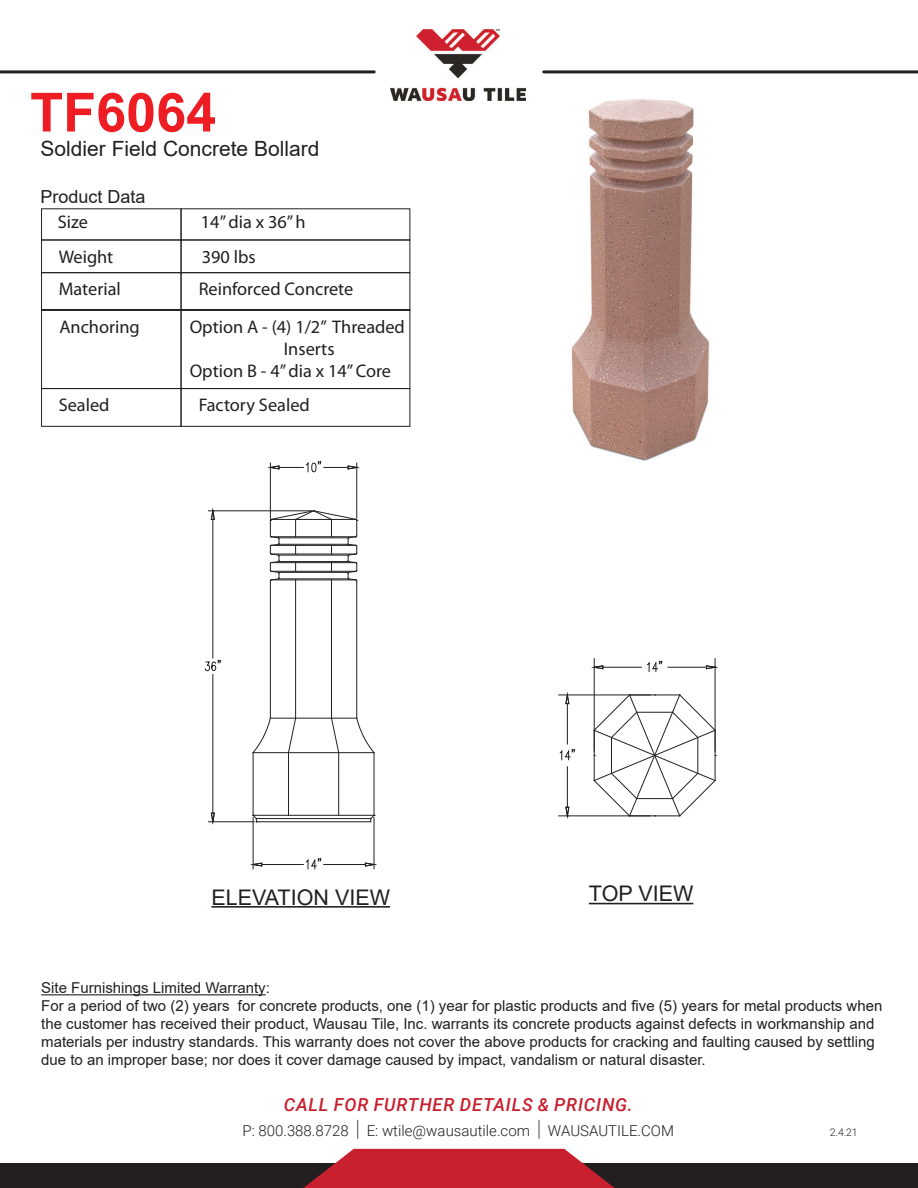
<style>
.page{position:relative;width:918px;height:1188px;background:#fff}
.page>*{position:absolute;margin:0;border:0;box-sizing:border-box;transform-origin:0 0}
.t1{font:700 54px "Arial";color:#ee1d23}
.t2{font:21.45px "Arial";color:#231f20}
.t3{font:21px "Arial";color:#231f20}
.t4{font:18.3px "Myriad Pro";color:#231f20}
.t5{font:italic 500 18px "Roboto";letter-spacing:.045em;color:#c9202f}
.t6{font:18px "Arial";color:#231f20}
.t7{font:15px/18px "Arial";color:#231f20}
.t8{font:300 15px "Roboto";color:#231f20}
.t9{font:300 10.5px "Roboto";color:#231f20}
.s1{font-size:22.5px}
</style>
<div class="page">
<hr style="left:41px;top:994px;width:225px;height:1px;background:#231f20">
<hr style="left:589px;top:903px;width:104px;height:1px;background:#231f20">
<hr style="left:211px;top:906px;width:179px;height:2px;background:#231f20">
<div style="left:0;top:1163px;width:918px;height:25px;background:#231f20"></div>
<svg style="left:303px;top:1149px;width:312px;height:39px"></svg>
<img style="left:391px;top:29px;width:135px;height:71px">
<hr style="left:0;top:70px;width:374px;height:3px;background:#231f20">
<hr style="left:544px;top:70px;width:374px;height:3px;background:#231f20">
<div style="left:41px;top:209px;width:140px;height:31px;border:1px solid #231f20"></div>
<div style="left:181px;top:209px;width:229px;height:31px;border:1px solid #231f20"></div>
<div style="left:41px;top:240px;width:140px;height:33px;border:1px solid #231f20"></div>
<div style="left:181px;top:240px;width:229px;height:33px;border:1px solid #231f20"></div>
<div style="left:41px;top:272px;width:140px;height:39px;border:1px solid #231f20"></div>
<div style="left:181px;top:272px;width:229px;height:39px;border:1px solid #231f20"></div>
<div style="left:41px;top:309px;width:140px;height:80px;border:1px solid #231f20"></div>
<div style="left:181px;top:309px;width:229px;height:80px;border:1px solid #231f20"></div>
<img style="left:571px;top:98px;width:139px;height:363px">
<hr style="left:594px;top:659px;width:1px;height:92px;background:#231f20">
<hr style="left:715px;top:659px;width:1px;height:92px;background:#231f20">
<hr style="left:603px;top:667px;width:38px;height:1px;background:#231f20">
<hr style="left:668px;top:667px;width:38px;height:1px;background:#231f20">
<svg style="left:591px;top:665px;width:13px;height:5px"></svg>
<svg style="left:705px;top:665px;width:13px;height:5px"></svg>
<svg style="left:647px;top:660px;width:16px;height:12px"></svg>
<hr style="left:559px;top:695px;width:91px;height:1px;background:#231f20">
<hr style="left:559px;top:815px;width:91px;height:1px;background:#231f20">
<hr style="left:567px;top:704px;width:1px;height:40px;background:#231f20">
<hr style="left:567px;top:767px;width:1px;height:40px;background:#231f20">
<svg style="left:565px;top:692px;width:5px;height:13px"></svg>
<svg style="left:565px;top:806px;width:5px;height:13px"></svg>
<svg style="left:559px;top:748px;width:16px;height:13px"></svg>
<hr style="left:253px;top:815px;width:121px;height:1px;background:#231f20">
<hr style="left:256px;top:821px;width:115px;height:1px;background:#231f20">
<hr style="left:256px;top:818px;width:115px;height:1px;background:#231f20">
<hr style="left:270px;top:718px;width:87px;height:1px;background:#231f20">
<svg style="left:287px;top:717px;width:10px;height:37px"></svg>
<hr style="left:253px;top:752px;width:121px;height:1px;background:#231f20">
<svg style="left:252px;top:717px;width:19px;height:37px"></svg>
<hr style="left:288px;top:753px;width:1px;height:62px;background:#231f20">
<hr style="left:338px;top:753px;width:1px;height:62px;background:#231f20">
<svg style="left:331px;top:717px;width:9px;height:37px"></svg>
<svg style="left:356px;top:717px;width:19px;height:37px"></svg>
<svg style="left:593px;top:694px;width:123px;height:123px"></svg>
<hr style="left:253px;top:753px;width:1px;height:62px;background:#231f20">
<hr style="left:374px;top:753px;width:1px;height:62px;background:#231f20">
<hr style="left:270px;top:581px;width:1px;height:137px;background:#231f20">
<hr style="left:295px;top:580px;width:1px;height:138px;background:#231f20">
<hr style="left:331px;top:580px;width:1px;height:138px;background:#231f20">
<hr style="left:356px;top:581px;width:1px;height:137px;background:#231f20">
<hr style="left:253px;top:817px;width:1px;height:52px;background:#231f20">
<hr style="left:374px;top:817px;width:1px;height:52px;background:#231f20">
<hr style="left:262px;top:864px;width:41px;height:1px;background:#231f20">
<hr style="left:324px;top:864px;width:41px;height:1px;background:#231f20">
<svg style="left:250px;top:862px;width:13px;height:5px"></svg>
<svg style="left:370px;top:814px;width:5px;height:8px"></svg>
<svg style="left:364px;top:862px;width:13px;height:5px"></svg>
<svg style="left:305px;top:858px;width:17px;height:12px"></svg>
<hr style="left:209px;top:821px;width:45px;height:1px;background:#231f20">
<hr style="left:209px;top:510px;width:102px;height:1px;background:#231f20">
<hr style="left:212px;top:675px;width:1px;height:138px;background:#231f20">
<hr style="left:212px;top:519px;width:1px;height:139px;background:#231f20">
<svg style="left:210px;top:812px;width:5px;height:13px"></svg>
<svg style="left:252px;top:814px;width:6px;height:8px"></svg>
<svg style="left:210px;top:508px;width:5px;height:12px"></svg>
<svg style="left:204px;top:659px;width:17px;height:12px"></svg>
<hr style="left:270px;top:463px;width:1px;height:55px;background:#231f20">
<hr style="left:356px;top:463px;width:1px;height:55px;background:#231f20">
<svg style="left:269px;top:510px;width:89px;height:72px"></svg>
<svg style="left:267px;top:460px;width:93px;height:13px"></svg>
<div style="left:41px;top:388px;width:140px;height:39px;border:1px solid #231f20"></div>
<div style="left:181px;top:388px;width:229px;height:39px;border:1px solid #231f20"></div>
<h1 class="t1" style="left:30px;top:74px;width:188px">TF6064</h1>
<h3 class="t3" style="left:40px;top:134px;width:280px">Soldier Field Concrete Bollard</h3>
<p class="t6" style="left:40px;top:184px;width:107px">Product Data</p>
<p class="t4" style="left:58px;top:211px;width:32px">Size</p>
<p class="t4" style="left:201px;top:211px;width:106px">14” dia x 36” h</p>
<p class="t4" style="left:59px;top:245px;width:56px">Weight</p>
<p class="t4" style="left:202px;top:245px;width:55px">390 lbs</p>
<p class="t4" style="left:59px;top:278px;width:64px">Material</p>
<p class="t4" style="left:199px;top:278px;width:156px">Reinforced Concrete</p>
<p class="t4" style="left:59px;top:316px;width:82px">Anchoring</p>
<p class="t4" style="left:190px;top:316px;width:217px">Option A - (4) 1/2” Threaded</p>
<p class="t4" style="left:284px;top:338px;width:52px">Inserts</p>
<p class="t4" style="left:190px;top:360px;width:203px">Option B - 4” dia x 14” Core</p>
<p class="t4" style="left:59px;top:394px;width:52px">Sealed</p>
<p class="t4" style="left:199px;top:394px;width:113px">Factory Sealed</p>
<h2 class="t2" style="left:211px;top:882px;width:180px">ELEVATION VIEW</h2>
<h2 class="t2" style="left:589px;top:879px;width:106px">TOP VIEW</h2>
<p class="t7" style="left:41px;top:979px;width:843px">Site Furnishings Limited Warranty:<br>For a period of two (2) years for concrete products, one (1) year for plastic products and five (5) years for metal products when the customer has received their product, Wausau Tile, Inc. warrants its concrete products against defects in workmanship and materials per industry standards. This warranty does not cover the above products for cracking and faulting caused by settling due to an improper base; nor does it cover damage caused by impact, vandalism or natural disaster.</p>
<p class="t5" style="left:284px;top:1092px;width:350px">CALL FOR FURTHER DETAILS &amp; PRICING.</p>
<p class="t8" style="left:242px;top:1121px;width:433px">P: 800.388.8728 <span class="s1">|</span> E: wtile@wausautile.com <span class="s1">|</span> WAUSAUTILE.COM</p>
<p class="t9" style="left:830px;top:1125px;width:29px">2.4.21</p>
</div>
